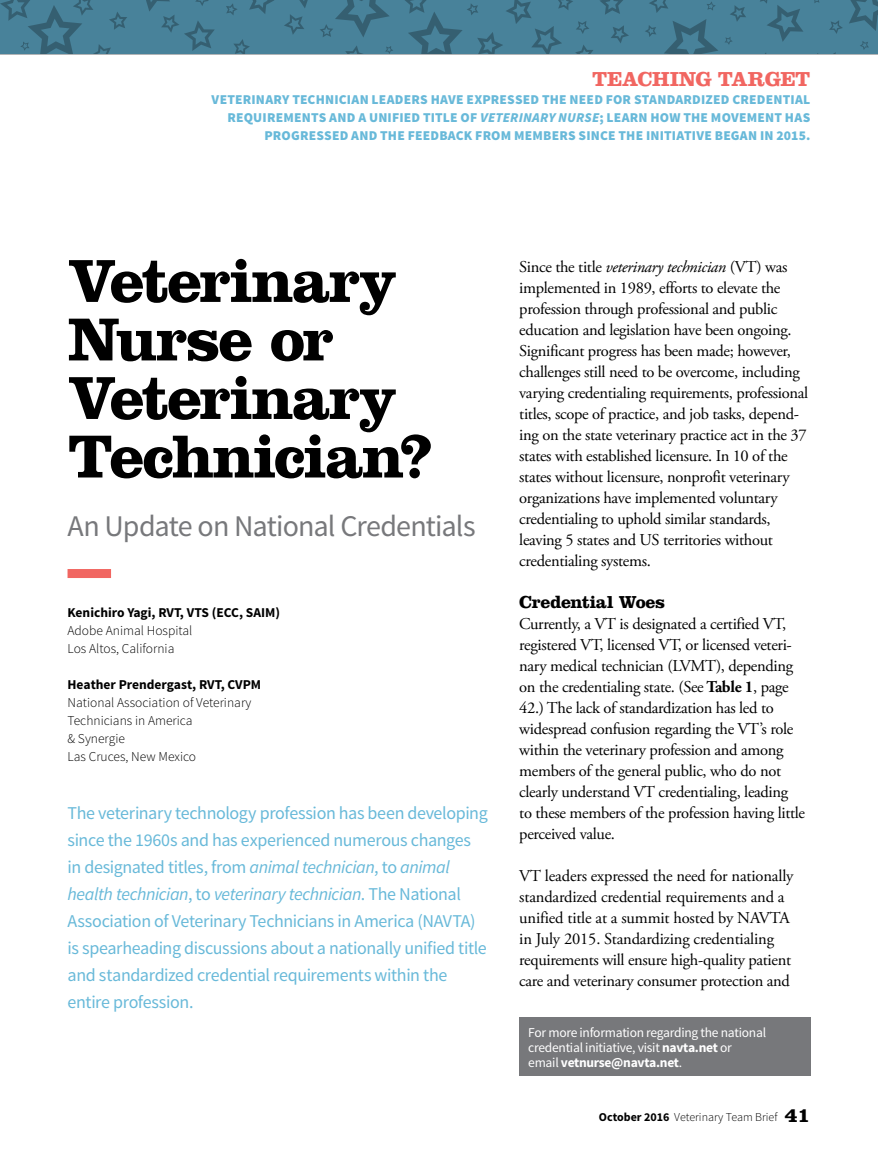
<style>
.page{position:relative;width:878px;height:1175px;background:#fff}
.page>*{position:absolute;margin:0;border:0;box-sizing:border-box;transform-origin:0 0}
.Larger_title_Clarend{font:700 63px/58.5px "Clarendon LT Std";letter-spacing:-.035em;color:#000}
.Larger_title_Clarend-2{font:30px "Source Sans Pro";letter-spacing:-.03em;color:#77787b}
.Teaching_Target_Head{font:700 21px "Clarendon LT Std";letter-spacing:-.02em;color:#f16661}
.Deck_Source_Sans{font:18px/27px "Source Sans Pro";letter-spacing:-.02em;color:#68b9d9}
.Body_copy_Adobe_Gara{font:700 18px "Clarendon LT Std";letter-spacing:-.02em;color:#000}
.Body_copy_Adobe_Gara-2{font:16.5px/21px "Adobe Garamond Pro";letter-spacing:-.02em;color:#000}
.Teaching_Target_body{font:900 13.5px/18px "Source Sans Pro";letter-spacing:.015em;color:#68b9d9;text-align:right}
.Author_Byline{font:300 13.5px/18px "Source Sans Pro";color:#000}
.Acronyms{font:13.5px/15px "Source Sans Pro";letter-spacing:-.02em;color:#fff}
.Author_Byline-2{font:700 13.5px "Source Sans Pro";color:#000}
.t1{font:300 12px "Source Sans Pro";color:#000}
.s1{font-style:italic}
.s2{font-weight:700}
.s3{font-family:"Clarendon LT Std";font-weight:700;font-size:21px}
</style>
<div class="page">
<div style="left:68px;top:569px;width:43px;height:9px;background:#f16661"></div>
<div style="left:519px;top:1017px;width:291px;height:59px;background:#77787b"></div>
<div style="left:0;top:0;width:878px;height:54px;background:#48829a"></div>
<svg style="left:249px;top:0;width:25px;height:14px"></svg>
<svg style="left:611px;top:25px;width:18px;height:18px"></svg>
<svg style="left:664px;top:19px;width:54px;height:35px"></svg>
<svg style="left:345px;top:46px;width:18px;height:8px"></svg>
<svg style="left:760px;top:0;width:43px;height:42px"></svg>
<svg style="left:146px;top:0;width:69px;height:51px"></svg>
<svg style="left:730px;top:5px;width:16px;height:16px"></svg>
<svg style="left:234px;top:39px;width:16px;height:15px"></svg>
<svg style="left:829px;top:0;width:49px;height:34px"></svg>
<svg style="left:860px;top:41px;width:9px;height:9px"></svg>
<svg style="left:707px;top:2px;width:8px;height:9px"></svg>
<svg style="left:725px;top:37px;width:7px;height:7px"></svg>
<svg style="left:649px;top:0;width:19px;height:13px"></svg>
<svg style="left:600px;top:0;width:23px;height:15px"></svg>
<svg style="left:645px;top:25px;width:11px;height:12px"></svg>
<svg style="left:284px;top:0;width:105px;height:37px"></svg>
<svg style="left:226px;top:3px;width:11px;height:12px"></svg>
<svg style="left:405px;top:0;width:188px;height:54px"></svg>
<svg style="left:385px;top:46px;width:8px;height:8px"></svg>
<svg style="left:0;top:0;width:127px;height:54px"></svg>
<p class="Teaching_Target_Head" style="left:592px;top:66px;width:220px">TEACHING TARGET</p>
<p class="Teaching_Target_body" style="left:212px;top:91px;width:600px">VETERINARY TECHNICIAN LEADERS HAVE EXPRESSED THE NEED FOR STANDARDIZED CREDENTIAL<br>REQUIREMENTS AND A UNIFIED TITLE OF <span class="s1">VETERINARY NURSE</span>; LEARN HOW THE MOVEMENT HAS<br>PROGRESSED AND THE FEEDBACK FROM MEMBERS SINCE THE INITIATIVE BEGAN IN 2015.</p>
<p class="Larger_title_Clarend" style="left:68px;top:251px;width:368px">Veterinary<br>Nurse or<br>Veterinary<br>Technician?</p>
<p class="Larger_title_Clarend-2" style="left:68px;top:507px;width:409px">An Update on National Credentials</p>
<p class="Author_Byline-2" style="left:68px;top:604px;width:214px">Kenichiro Yagi, RVT, VTS (ECC, SAIM)</p>
<p class="Author_Byline" style="left:68px;top:621px;width:126px">Adobe Animal Hospital</p>
<p class="Author_Byline" style="left:68px;top:639px;width:108px">Los Altos, California</p>
<p class="Author_Byline-2" style="left:68px;top:676px;width:195px">Heather Prendergast, RVT, CVPM</p>
<p class="Author_Byline" style="left:68px;top:693px;width:185px">National Association of Veterinary<br>Technicians in America<br>&amp; Synergie</p>
<p class="Author_Byline" style="left:68px;top:747px;width:130px">Las Cruces, New Mexico</p>
<p class="Deck_Source_Sans" style="left:68px;top:800px;width:421px">The veterinary technology profession has been developing since the 1960s and has experienced numerous changes in designated titles, from <span class="s1">animal technician</span>, to <span class="s1">animal health technician</span>, to <span class="s1">veterinary technician</span>. The National Association of Veterinary Technicians in America (NAVTA) is spearheading discussions about a nationally unified title and standardized credential requirements within the entire profession.</p>
<p class="Body_copy_Adobe_Gara-2" style="left:519px;top:257px;width:290px">Since the title <span class="s1">veterinary technician</span> (VT) was implemented in 1989, efforts to elevate the profession through professional and public education and legislation have been ongoing.<br>Significant progress has been made; however, challenges still need to be overcome, including varying credentialing requirements, professional titles, scope of practice, and job tasks, depend&shy;ing on the state veterinary practice act in the 37 states with established licensure. In 10 of the states without licensure, nonprofit veterinary organizations have implemented voluntary credentialing to uphold similar standards, leaving 5 states and US territories without credentialing systems.</p>
<p class="Body_copy_Adobe_Gara" style="left:519px;top:591px;width:147px">Credential Woes</p>
<p class="Body_copy_Adobe_Gara-2" style="left:519px;top:614px;width:287px">Currently, a VT is designated a certified VT, registered VT, licensed VT, or licensed veteri&shy;nary medical technician (LVMT), depending on the credentialing state. (See <span class="s2">Table 1</span>, page 42.) The lack of standardization has led to widespread confusion regarding the VT’s role within the veterinary profession and among members of the general public, who do not clearly understand VT credentialing, leading to these members of the profession having little perceived value.</p>
<p class="Body_copy_Adobe_Gara-2" style="left:519px;top:866px;width:276px">VT leaders expressed the need for nationally standardized credential requirements and a unified title at a summit hosted by NAVTA in July 2015. Standardizing credentialing requirements will ensure high-quality patient care and veterinary consumer protection and</p>
<p class="Acronyms" style="left:528px;top:1025px;width:239px">For more information regarding the national credential initiative, visit <span class="s2">navta.net</span> or<br>email <span class="s2">vetnurse@navta.net</span>.</p>
<p class="t1" style="left:599px;top:1109px;width:213px"><span class="s2">October 2016</span> Veterinary Team Brief <span class="s3">41</span></p>
</div>
